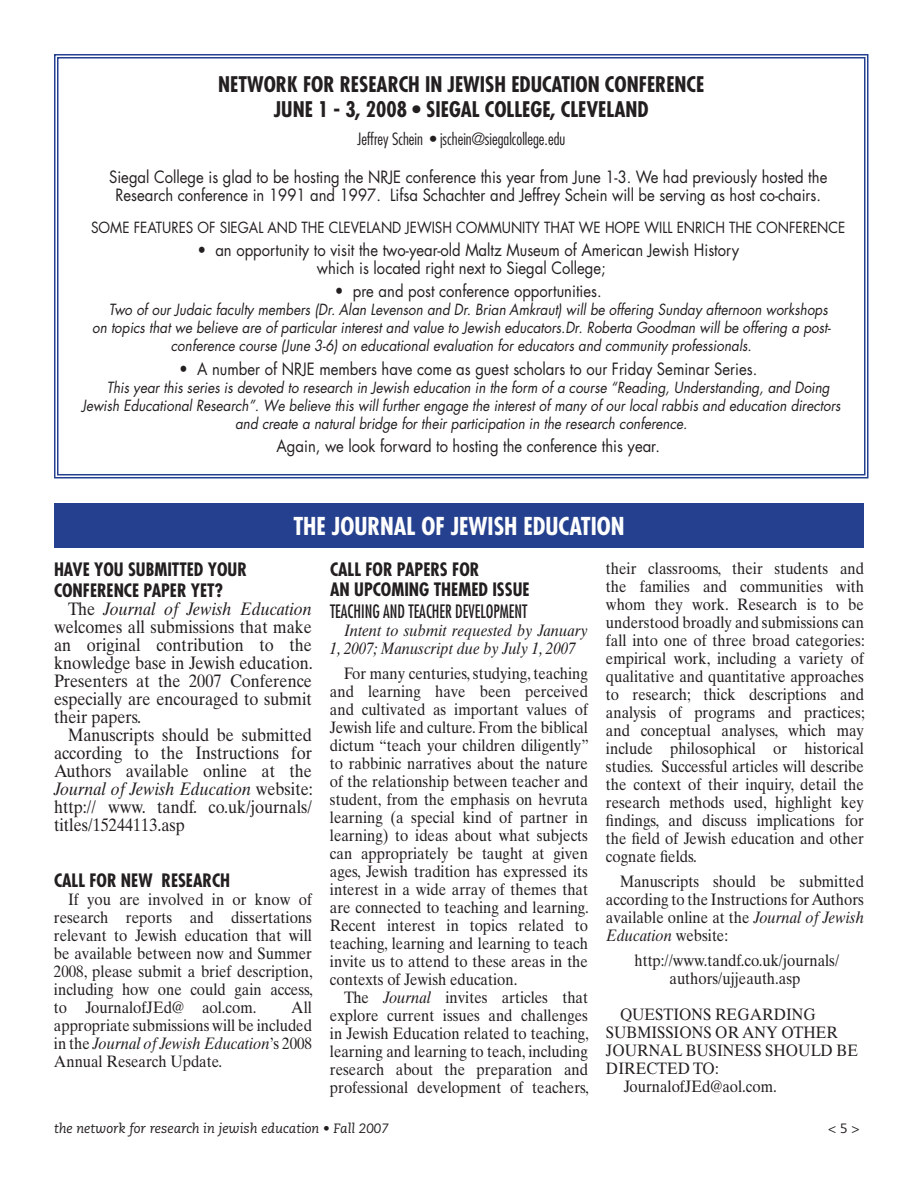
<style>
.page{position:relative;width:918px;height:1188px;background:#fff}
.page>*{position:absolute;margin:0;border:0;box-sizing:border-box;transform-origin:0 0}
.t1{font:700 condensed 24px "Futura";color:#fff}
.t2{font:700 condensed 21px/25.2px "Futura";color:#231f20;text-align:center}
.t3{font:18px/18px "Times Ten";color:#231f20;text-align:justify;scale:.9 1}
.t4{font:700 condensed 18px/21px "Futura";color:#231f20}
.t5{font:condensed 18px "Futura";color:#231f20;scale:.9 1}
.t6{font:16.5px/18px "Times Ten";color:#231f20;text-align:justify;scale:.9 1}
.t7{font:16.5px/18px "Futura";color:#231f20;text-align:center;scale:.9 1}
.t8{font:italic 16.5px/18px "Times Ten";color:#231f20;scale:.9 1}
.t9{font:300 condensed 16.5px "Futura";color:#231f20}
.t10{font:italic 15px "Futura";color:#231f20;scale:.9 1}
.t11{font:15px "Futura";color:#231f20;scale:.9 1}
.t12{font:italic 13.5px "Caecilia";color:#231f20}
.t13{font:13.5px "Caecilia";color:#231f20}
.s1{font-style:italic}
</style>
<div class="page">
<svg style="left:54px;top:54px;width:815px;height:425px"></svg>
<div style="left:54px;top:503px;width:810px;height:45px;background:#25408e"></div>
<p class="t2" style="left:218px;top:73px;width:488px">NETWORK FOR RESEARCH IN JEWISH EDUCATION CONFERENCE<br>JUNE 1 - 3, 2008 • SIEGAL COLLEGE, CLEVELAND</p>
<p class="t9" style="left:357px;top:132px;width:210px">Jeffrey Schein • jschein@siegalcollege.edu</p>
<p class="t7" style="left:109px;top:169px;width:800px">Siegal College is glad to be hosting the NRJE conference this year from June 1-3. We had previously hosted the<br>Research conference in 1991 and 1997. Lifsa Schachter and Jeffrey Schein will be serving as host co-chairs.</p>
<p class="t11" style="left:91px;top:220px;width:840px">SOME FEATURES OF SIEGAL AND THE CLEVELAND JEWISH COMMUNITY THAT WE HOPE WILL ENRICH THE CONFERENCE</p>
<p class="t7" style="left:317px;top:242px;width:471px;text-align:left;text-indent:-119px">• an opportunity to visit the two-year-old Maltz Museum of American Jewish History which is located right next to Siegal College;</p>
<p class="t7" style="left:335px;top:284px;width:298px">• pre and post conference opportunities.</p>
<p class="t10" style="left:109px;top:303px;width:800px">Two of our Judaic faculty members (Dr. Alan Levenson and Dr. Brian Amkraut) will be offering Sunday afternoon workshops</p>
<p class="t10" style="left:92px;top:321px;width:822px">on topics that we believe are of particular interest and value to Jewish educators.Dr. Roberta Goodman will be offering a post-</p>
<p class="t10" style="left:171px;top:339px;width:647px">conference course (June 3-6) on educational evaluation for educators and community professionals.</p>
<p class="t7" style="left:179px;top:361px;width:644px">• A number of NRJE members have come as guest scholars to our Friday Seminar Series.</p>
<p class="t10" style="left:107px;top:380px;width:805px">This year this series is devoted to research in Jewish education in the form of a course “Reading, Understanding, and Doing</p>
<p class="t10" style="left:82px;top:398px;width:845px">Jewish Educational Research”. We believe this will further engage the interest of many of our local rabbis and education directors</p>
<p class="t10" style="left:235px;top:416px;width:504px">and create a natural bridge for their participation in the research conference.</p>
<p class="t7" style="left:277px;top:439px;width:427px">Again, we look forward to hosting the conference this year.</p>
<h1 class="t1" style="left:293px;top:516px;width:333px">THE JOURNAL OF JEWISH EDUCATION</h1>
<p class="t4" style="left:54px;top:561px;width:194px">HAVE YOU SUBMITTED YOUR<br>CONFERENCE PAPER YET?</p>
<p class="t3" style="left:54px;top:602px;width:289px;text-indent:14px">The <span class="s1">Journal of Jewish Education </span>welcomes all submissions that make an original contribution to the knowledge base in Jewish education.<br>Presenters at the 2007 Conference especially are encouraged to submit their papers.</p>
<p class="t3" style="left:54px;top:728px;width:289px;text-indent:14px">Manuscripts should be submitted according to the Instructions for Authors available online at the <span class="s1">Journal of Jewish Education</span> website: http:// www. tandf. co.uk/journals/ titles/15244113.asp</p>
<p class="t4" style="left:54px;top:871px;width:178px">CALL FOR NEW RESEARCH</p>
<p class="t6" style="left:54px;top:892px;width:289px;text-indent:14px">If you are involved in or know of research reports and dissertations relevant to Jewish education that will be available between now and Summer 2008, please submit a brief description, including how one could gain access, to JournalofJEd@ aol.com.</p>
<p class="t6" style="left:54px;top:1000px;width:288px;text-indent:237px">All appropriate submissions will be included in the <span class="s1">Journal of Jewish Education</span>’s 2008<br>Annual Research Update.</p>
<p class="t4" style="left:330px;top:561px;width:201px;line-height:19.5px">CALL FOR PAPERS FOR<br>AN UPCOMING THEMED ISSUE</p>
<p class="t5" style="left:330px;top:603px;width:221px">TEACHING AND TEACHER DEVELOPMENT</p>
<p class="t8" style="left:330px;top:623px;width:288px;text-indent:14px">Intent to submit requested by January<br>1, 2007; Manuscript due by July 1, 2007</p>
<p class="t6" style="left:330px;top:666px;width:289px;text-indent:14px">For many centuries, studying, teaching and learning have been perceived and cultivated as important values of Jewish life and culture. From the biblical dictum “teach your children diligently” to rabbinic narratives about the nature of the relationship between teacher and student, from the emphasis on hevruta learning (a special kind of partner in learning) to ideas about what subjects can appropriately be taught at given ages, Jewish tradition has expressed its interest in a wide array of themes that are connected to teaching and learning.<br>Recent interest in topics related to teaching, learning and learning to teach invite us to attend to these areas in the contexts of Jewish education.</p>
<p class="t6" style="left:330px;top:990px;width:289px;text-indent:14px">The <span class="s1">Journal</span> invites articles that explore current issues and challenges in Jewish Education related to teaching, learning and learning to teach, including research about the preparation and professional development of teachers,</p>
<p class="t6" style="left:606px;top:562px;width:289px">their classrooms, their students and the families and communities with whom they work. Research is to be understood broadly and submissions can fall into one of three broad categories: empirical work, including a variety of qualitative and quantitative approaches to research; thick descriptions and analysis of programs and practices; and conceptual analyses, which may include philosophical or historical studies. Successful articles will describe the context of their inquiry, detail the research methods used, highlight key findings, and discuss implications for the field of Jewish education and other cognate fields.</p>
<p class="t6" style="left:606px;top:874px;width:288px;text-indent:14px">Manuscripts should be submitted according to the Instructions for Authors available online at the <span class="s1">Journal of Jewish Education</span> website:</p>
<p class="t6" style="left:635px;top:953px;width:229px;text-align:center">http://www.tandf.co.uk/journals/ authors/ujjeauth.asp</p>
<p class="t6" style="left:620px;top:1007px;width:219px">QUESTIONS REGARDING</p>
<p class="t6" style="left:606px;top:1025px;width:259px">SUBMISSIONS OR ANY OTHER</p>
<p class="t6" style="left:606px;top:1043px;width:282px">JOURNAL BUSINESS SHOULD BE</p>
<p class="t6" style="left:606px;top:1061px;width:127px">DIRECTED TO:</p>
<p class="t6" style="left:624px;top:1079px;width:172px">JournalofJEd@aol.com.</p>
<p class="t12" style="left:54px;top:1123px;width:336px">the network for research in jewish education • Fall 2007</p>
<p class="t13" style="left:828px;top:1123px;width:33px">&lt; 5 &gt;</p>
</div>
